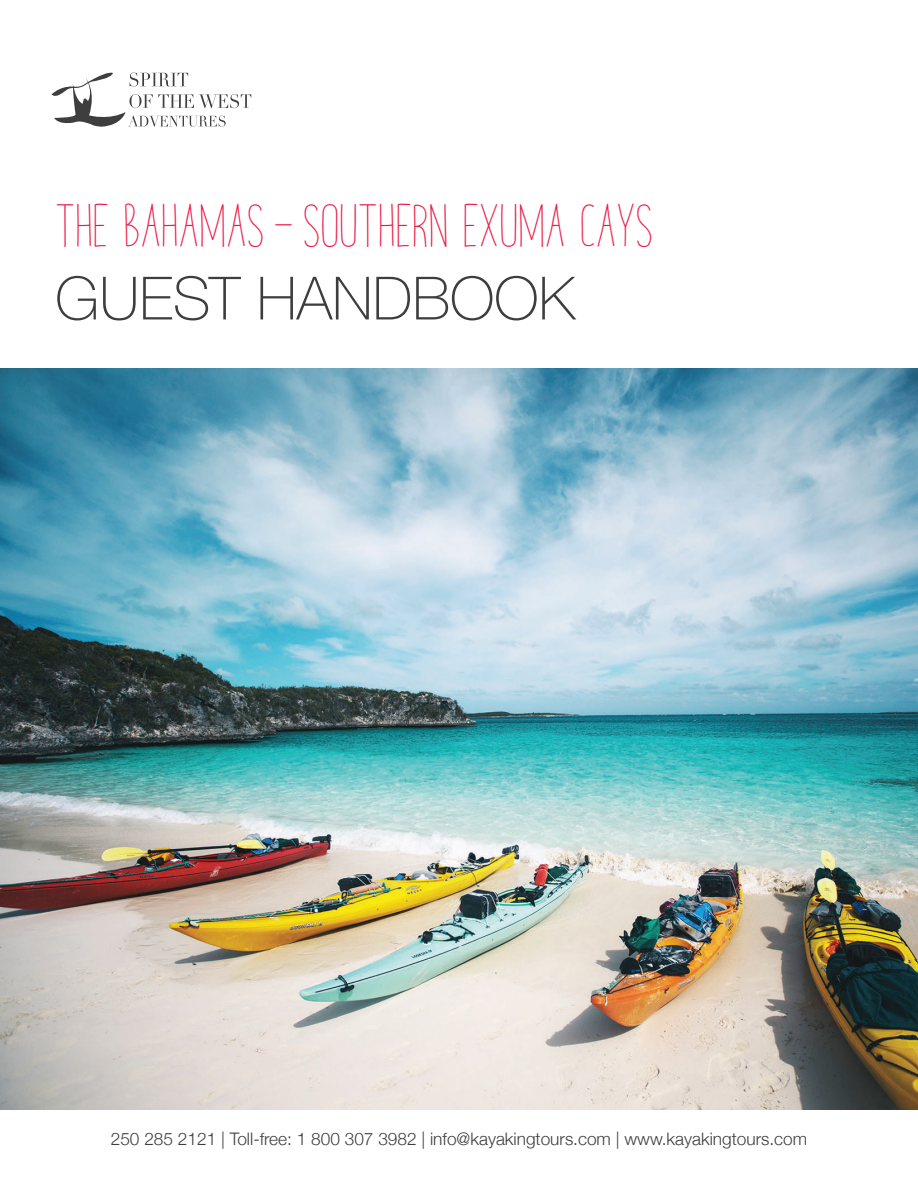
<style>
.page{position:relative;width:918px;height:1188px;background:#fff}
.page>*{position:absolute;margin:0;border:0;box-sizing:border-box;transform-origin:0 0}
.t1{font:100 59.7px "Helvetica Neue";color:#3e3e3f}
.t2{font:48px "Melo";color:#ed1845}
.t3{font:300 17.25px "Helvetica Neue";color:#3e3e3f}
</style>
<div class="page">
<svg style="left:52px;top:72px;width:199px;height:55px"></svg>
<img style="left:0;top:369px;width:918px;height:741px">
<p class="t2" style="left:55px;top:198px;width:600px">THE BAHAMAS - SOUTHERN EXUMA CAYS</p>
<p class="t1" style="left:55px;top:253px;width:522px">GUEST HANDBOOK</p>
<p class="t3" style="left:111px;top:1125px;width:698px">250 285 2121 | Toll-free: 1 800 307 3982 | info@kayakingtours.com | www.kayakingtours.com</p>
</div>
